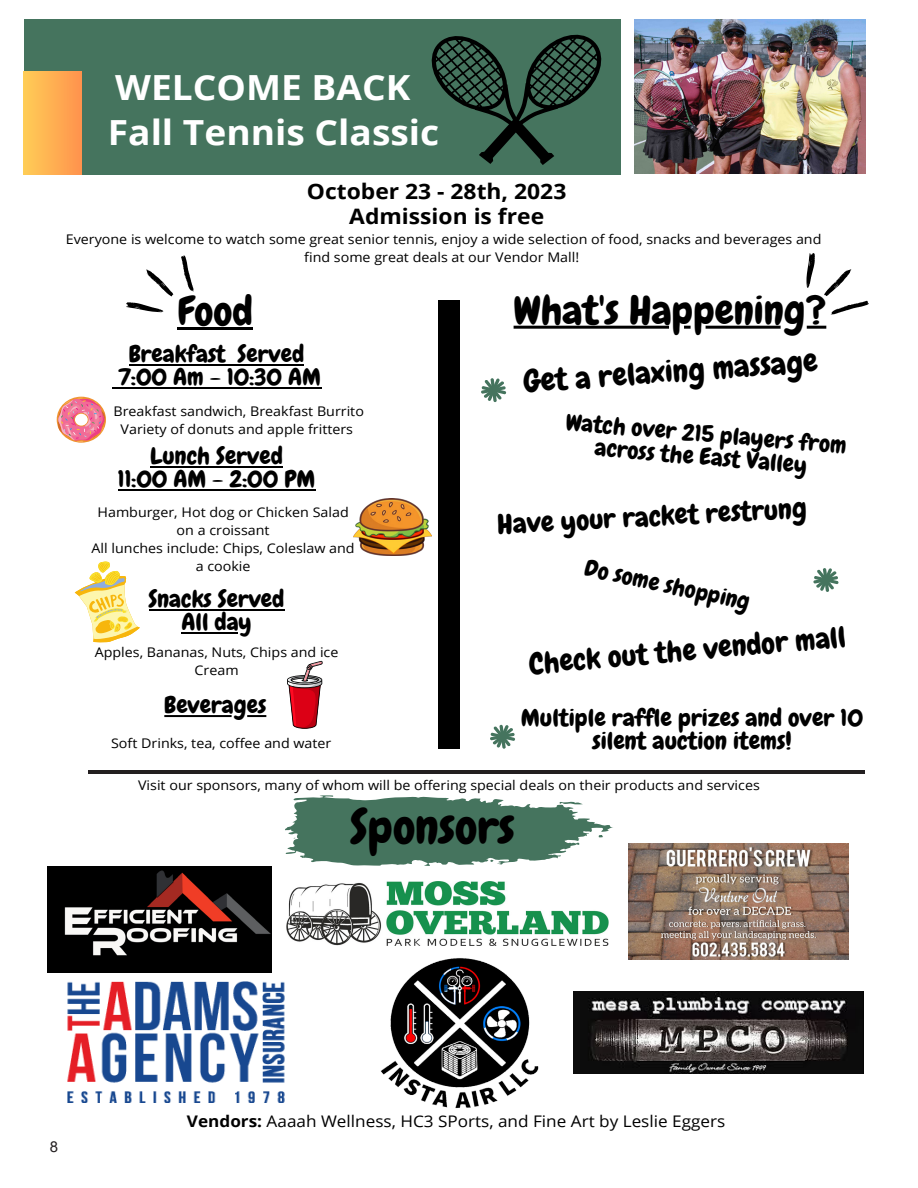
<style>
.page{position:relative;width:918px;height:1188px;background:#fff}
.page>*{position:absolute;margin:0;border:0;box-sizing:border-box;transform-origin:0 0}
.t1{font:46.65px "Chewy";color:#000;scale:1.07 1}
.t2{font:39.6px "Chewy";color:#000;scale:1.07 1}
.t3{font:700 34.65px "Open Sans";color:#fff;scale:1.07 1}
.t4{font:30.6px "Chewy";color:#000;scale:1.07 1}
.t5{font:28.8px "Chewy";color:#000;scale:1.07 1}
.t6{font:27.3px "Chewy";color:#000;scale:1.07 1}
.t7{font:23.85px/23.5px "Chewy";color:#000;text-align:center;scale:1.07 1}
.t8{font:23.55px/23px "Chewy";color:#000;text-align:center;scale:1.07 1}
.t9{font:23.25px/23px "Chewy";color:#000;text-align:center;scale:1.07 1}
.t10{font:23.1px "Chewy";color:#000;scale:1.07 1}
.t11{font:700 21.3px "Open Sans";color:#000;scale:1.07 1}
.t12{font:16.05px "Open Sans";color:#000;scale:1.07 1}
.t13{font:15px "Arial";color:#231f20}
.t14{font:13.35px/18px "Open Sans";color:#000;text-align:center;scale:1.07 1}
.s1{font-weight:700}
</style>
<div class="page">
<div style="left:24px;top:19px;width:596px;height:155px;background:#45745e"></div>
<div style="left:24px;top:72px;width:58px;height:102px;background:linear-gradient(to right,#ffcc56,#ff934d)"></div>
<svg style="left:431px;top:34px;width:171px;height:131px"></svg>
<svg style="left:285px;top:795px;width:328px;height:71px"></svg>
<img style="left:635px;top:19px;width:230px;height:155px">
<div style="left:438px;top:300px;width:22px;height:448px;background:#000"></div>
<svg style="left:126px;top:302px;width:37px;height:10px"></svg>
<svg style="left:146px;top:269px;width:27px;height:27px"></svg>
<svg style="left:181px;top:255px;width:13px;height:37px"></svg>
<hr style="left:807px;top:326px;width:19px;height:3px;background:#000">
<hr style="left:706px;top:326px;width:75px;height:3px;background:#000">
<svg style="left:684px;top:326px;width:7px;height:3px"></svg>
<hr style="left:514px;top:326px;width:155px;height:3px;background:#000">
<svg style="left:806px;top:253px;width:9px;height:35px"></svg>
<svg style="left:824px;top:269px;width:45px;height:46px"></svg>
<img style="left:592px;top:991px;width:271px;height:82px">
<img style="left:48px;top:866px;width:224px;height:106px">
<img style="left:287px;top:881px;width:321px;height:64px">
<img style="left:67px;top:982px;width:218px;height:121px">
<hr style="left:88px;top:770px;width:777px;height:4px;background:#231f20">
<svg style="left:481px;top:378px;width:26px;height:24px"></svg>
<svg style="left:57px;top:397px;width:49px;height:46px"></svg>
<img style="left:353px;top:499px;width:79px;height:57px">
<svg style="left:75px;top:561px;width:65px;height:81px"></svg>
<svg style="left:287px;top:661px;width:36px;height:68px"></svg>
<svg style="left:813px;top:568px;width:26px;height:24px"></svg>
<svg style="left:490px;top:725px;width:25px;height:24px"></svg>
<img style="left:628px;top:843px;width:221px;height:116px">
<img style="left:380px;top:958px;width:212px;height:151px">
<hr style="left:177px;top:327px;width:76px;height:3px;background:#000">
<hr style="left:129px;top:364px;width:97px;height:2px;background:#000">
<svg style="left:226px;top:364px;width:12px;height:2px"></svg>
<hr style="left:238px;top:364px;width:66px;height:2px;background:#000">
<svg style="left:112px;top:387px;width:6px;height:2px"></svg>
<hr style="left:118px;top:387px;width:203px;height:2px;background:#000">
<hr style="left:150px;top:466px;width:133px;height:2px;background:#000">
<hr style="left:118px;top:489px;width:197px;height:2px;background:#000">
<hr style="left:149px;top:609px;width:136px;height:2px;background:#000">
<hr style="left:181px;top:632px;width:57px;height:2px;background:#000">
<svg style="left:247px;top:715px;width:19px;height:2px"></svg>
<hr style="left:164px;top:715px;width:68px;height:2px;background:#000">
<p class="t3" style="left:115px;top:63px;width:277px">WELCOME BACK</p>
<p class="t3" style="left:108px;top:108px;width:311px">Fall Tennis Classic</p>
<p class="t11" style="left:307px;top:177px;width:244px">October 23 - 28th, 2023</p>
<p class="t11" style="left:349px;top:201px;width:184px">Admission is free</p>
<p class="t14" style="left:66px;top:230px;width:708px">Everyone is welcome to watch some great senior tennis, enjoy a wide selection of food, snacks and beverages and find some great deals at our Vendor Mall!</p>
<p class="t2" style="left:514px;top:285px;width:294px">What's Happening?</p>
<p class="t2" style="left:177px;top:287px;width:72px">Food</p>
<p class="t8" style="left:118px;top:343px;width:191px">Breakfast Served<br>7:00 Am - 10:30 AM</p>
<p class="t14" style="left:113px;top:402px;width:236px">Breakfast sandwich, Breakfast Burrito<br>Variety of donuts and apple fritters</p>
<p class="t8" style="left:118px;top:444px;width:186px">Lunch Served<br>11:00 AM - 2:00 PM</p>
<p class="t4" style="left:522px;top:362px;width:277px;rotate:-4deg">Get a relaxing massage</p>
<p class="t9" style="left:567px;top:410px;width:265px;rotate:5deg">Watch over 215 players from across the East Valley</p>
<p class="t14" style="left:92px;top:503px;width:247px">Hamburger, Hot dog or Chicken Salad on a croissant<br>All lunches include: Chips, Coleslaw and a cookie</p>
<p class="t6" style="left:496px;top:507px;width:291px;rotate:-3deg">Have your racket restrung</p>
<p class="t10" style="left:588px;top:553px;width:159px;rotate:12deg">Do some shopping</p>
<p class="t8" style="left:149px;top:587px;width:129px">Snacks Served<br>All day</p>
<p class="t14" style="left:95px;top:643px;width:229px">Apples, Bananas, Nuts, Chips and ice<br>Cream</p>
<p class="t8" style="left:164px;top:694px;width:97px">Beverages</p>
<p class="t14" style="left:111px;top:733px;width:207px">Soft Drinks, tea, coffee and water</p>
<p class="t5" style="left:528px;top:646px;width:298px;rotate:-5deg">Check out the vendor mall</p>
<p class="t7" style="left:521px;top:706px;width:321px">Multiple raffle prizes and over 10 silent auction items!</p>
<p class="t14" style="left:138px;top:776px;width:583px">Visit our sponsors, many of whom will be offering special deals on their products and services</p>
<p class="t1" style="left:350px;top:797px;width:155px">Sponsors</p>
<p class="t13" style="left:50px;top:1137px;width:10px">8</p>
<p class="t12" style="left:187px;top:1110px;width:505px"><span class="s1">Vendors:</span> Aaaah Wellness, HC3 SPorts, and Fine Art by Leslie Eggers</p>
</div>
